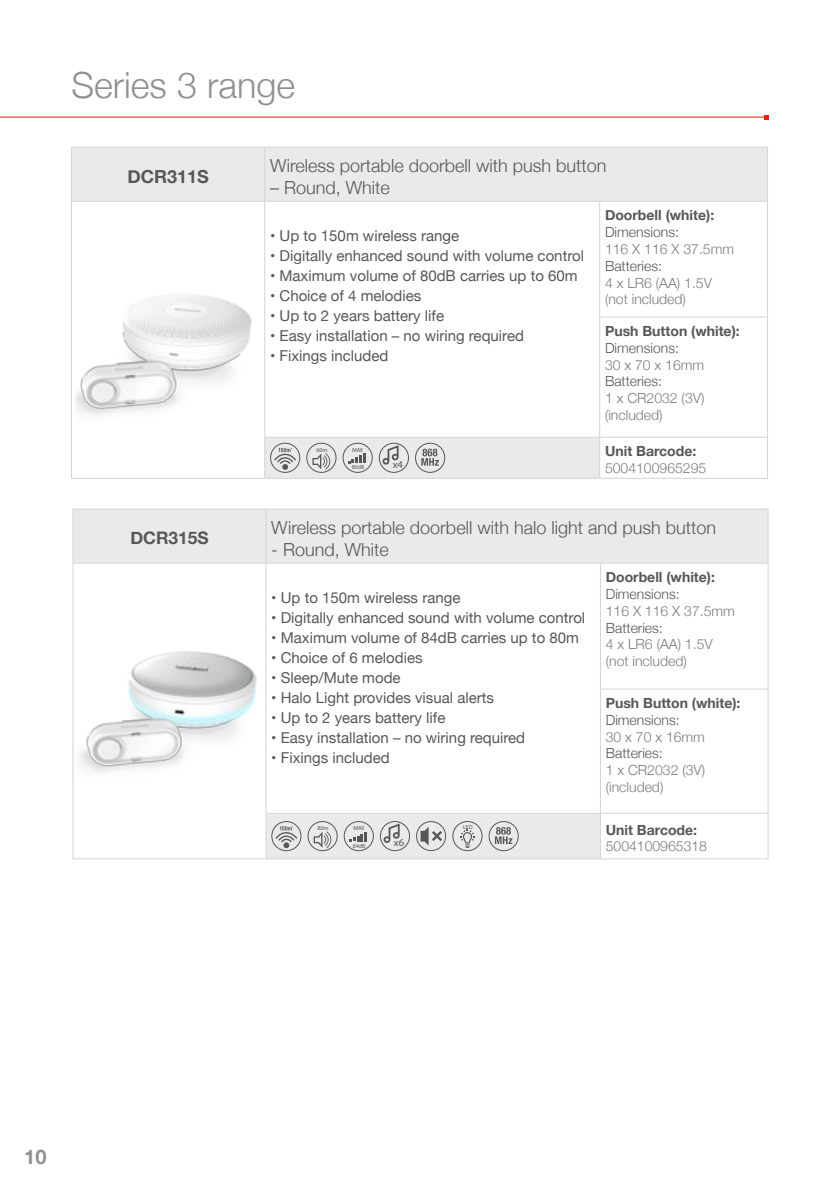
<style>
.page{position:relative;width:840px;height:1191px;background:#fff}
.page>*{position:absolute;margin:0;border:0;box-sizing:border-box;transform-origin:0 0}
.t1{font:300 36px "Helvetica Neue";color:#909090}
.t2{font:700 20px "Helvetica Neue";color:#909090}
.t3{font:300 18px "Helvetica Neue";color:#575756}
.t4{font:700 18px "Helvetica Neue";color:#575756}
.t5{font:700 17.2px "Helvetica Neue";color:#575756}
.t6{font:15px "Helvetica Neue";color:#575756}
.t7{font:300 14px/16.8px "Helvetica Neue";color:#7c7b7b}
.t8{font:700 14px "Helvetica Neue";color:#575756}
.t9{font:300 14px "Helvetica Neue";color:#575756}
.t10{font:10.4px "Myriad Pro";color:#575756;scale:1.04 1}
.t11{font:6px "Myriad Pro";color:#575756}
</style>
<div class="page">
<svg style="left:74px;top:509px;width:693px;height:349px"></svg>
<hr style="left:73px;top:508px;width:193px;height:1px;background:#d4d4d4">
<hr style="left:73px;top:509px;width:1px;height:54px;background:#d4d4d4">
<hr style="left:266px;top:508px;width:334px;height:1px;background:#d4d4d4">
<hr style="left:265px;top:509px;width:1px;height:54px;background:#d4d4d4">
<hr style="left:600px;top:508px;width:168px;height:1px;background:#d4d4d4">
<hr style="left:767px;top:509px;width:1px;height:54px;background:#d4d4d4">
<hr style="left:73px;top:563px;width:193px;height:1px;background:#d4d4d4">
<hr style="left:73px;top:563px;width:1px;height:126px;background:#d4d4d4">
<hr style="left:73px;top:689px;width:1px;height:124px;background:#d4d4d4">
<hr style="left:73px;top:813px;width:1px;height:45px;background:#d4d4d4">
<hr style="left:266px;top:563px;width:334px;height:1px;background:#d4d4d4">
<hr style="left:265px;top:563px;width:1px;height:126px;background:#d4d4d4">
<hr style="left:600px;top:563px;width:168px;height:1px;background:#d4d4d4">
<hr style="left:599px;top:563px;width:1px;height:125px;background:#d4d4d4">
<hr style="left:767px;top:563px;width:1px;height:125px;background:#d4d4d4">
<hr style="left:265px;top:689px;width:1px;height:124px;background:#d4d4d4">
<hr style="left:599px;top:688px;width:169px;height:1px;background:#d4d4d4">
<hr style="left:599px;top:689px;width:1px;height:124px;background:#d4d4d4">
<hr style="left:767px;top:689px;width:1px;height:124px;background:#d4d4d4">
<hr style="left:265px;top:813px;width:335px;height:1px;background:#d4d4d4">
<hr style="left:265px;top:813px;width:1px;height:45px;background:#d4d4d4">
<hr style="left:600px;top:813px;width:168px;height:1px;background:#d4d4d4">
<hr style="left:599px;top:813px;width:1px;height:45px;background:#d4d4d4">
<hr style="left:767px;top:813px;width:1px;height:45px;background:#d4d4d4">
<hr style="left:266px;top:858px;width:334px;height:1px;background:#d4d4d4">
<hr style="left:600px;top:858px;width:168px;height:1px;background:#d4d4d4">
<hr style="left:73px;top:858px;width:193px;height:1px;background:#d4d4d4">
<img style="left:75px;top:602px;width:189px;height:197px">
<svg style="left:271px;top:821px;width:30px;height:30px"></svg>
<svg style="left:307px;top:821px;width:30px;height:30px"></svg>
<svg style="left:343px;top:821px;width:30px;height:30px"></svg>
<svg style="left:379px;top:821px;width:31px;height:30px"></svg>
<svg style="left:416px;top:821px;width:30px;height:30px"></svg>
<svg style="left:452px;top:821px;width:30px;height:30px"></svg>
<svg style="left:488px;top:821px;width:30px;height:30px"></svg>
<svg style="left:72px;top:148px;width:694px;height:330px"></svg>
<hr style="left:71px;top:147px;width:193px;height:1px;background:#d4d4d4">
<hr style="left:71px;top:147px;width:1px;height:54px;background:#d4d4d4">
<hr style="left:264px;top:147px;width:335px;height:1px;background:#d4d4d4">
<hr style="left:264px;top:147px;width:1px;height:54px;background:#d4d4d4">
<hr style="left:599px;top:147px;width:168px;height:1px;background:#d4d4d4">
<hr style="left:766px;top:147px;width:1px;height:54px;background:#d4d4d4">
<hr style="left:71px;top:201px;width:193px;height:1px;background:#d4d4d4">
<hr style="left:71px;top:202px;width:1px;height:115px;background:#d4d4d4">
<hr style="left:71px;top:317px;width:1px;height:120px;background:#d4d4d4">
<hr style="left:71px;top:437px;width:1px;height:41px;background:#d4d4d4">
<hr style="left:264px;top:201px;width:335px;height:1px;background:#d4d4d4">
<hr style="left:264px;top:202px;width:1px;height:115px;background:#d4d4d4">
<hr style="left:599px;top:201px;width:168px;height:1px;background:#d4d4d4">
<hr style="left:599px;top:202px;width:1px;height:115px;background:#d4d4d4">
<hr style="left:766px;top:202px;width:1px;height:115px;background:#d4d4d4">
<hr style="left:264px;top:317px;width:1px;height:120px;background:#d4d4d4">
<hr style="left:599px;top:317px;width:168px;height:1px;background:#d4d4d4">
<hr style="left:599px;top:317px;width:1px;height:120px;background:#d4d4d4">
<hr style="left:766px;top:317px;width:1px;height:120px;background:#d4d4d4">
<hr style="left:264px;top:437px;width:335px;height:1px;background:#d4d4d4">
<hr style="left:264px;top:437px;width:1px;height:41px;background:#d4d4d4">
<hr style="left:599px;top:437px;width:168px;height:1px;background:#d4d4d4">
<hr style="left:599px;top:437px;width:1px;height:41px;background:#d4d4d4">
<hr style="left:766px;top:437px;width:1px;height:41px;background:#d4d4d4">
<hr style="left:264px;top:478px;width:335px;height:1px;background:#d4d4d4">
<hr style="left:599px;top:478px;width:168px;height:1px;background:#d4d4d4">
<hr style="left:71px;top:478px;width:193px;height:1px;background:#d4d4d4">
<img style="left:76px;top:237px;width:184px;height:206px">
<svg style="left:270px;top:443px;width:30px;height:30px"></svg>
<svg style="left:306px;top:443px;width:30px;height:30px"></svg>
<svg style="left:342px;top:443px;width:30px;height:30px"></svg>
<svg style="left:378px;top:443px;width:31px;height:30px"></svg>
<svg style="left:415px;top:443px;width:30px;height:30px"></svg>
<hr style="left:0;top:117px;width:766px;height:1px;background:#e42313">
<svg style="left:764px;top:115px;width:4px;height:4px"></svg>
<h1 class="t1" style="left:71px;top:56px;width:225px">Series 3 range</h1>
<p class="t4" style="left:127px;top:162px;width:83px">DCR311S</p>
<p class="t5" style="left:130px;top:525px;width:80px">DCR315S</p>
<p class="t3" style="left:270px;top:151px;width:338px">Wireless portable doorbell with push button</p>
<p class="t3" style="left:270px;top:173px;width:121px">– Round, White</p>
<p class="t6" style="left:270px;top:225px;width:190px">• Up to 150m wireless range</p>
<p class="t6" style="left:270px;top:245px;width:315px">• Digitally enhanced sound with volume control</p>
<p class="t6" style="left:270px;top:265px;width:309px">• Maximum volume of 80dB carries up to 60m</p>
<p class="t6" style="left:270px;top:285px;width:153px">• Choice of 4 melodies</p>
<p class="t6" style="left:270px;top:305px;width:175px">• Up to 2 years battery life</p>
<p class="t6" style="left:270px;top:325px;width:255px">• Easy installation – no wiring required</p>
<p class="t6" style="left:270px;top:345px;width:120px">• Fixings included</p>
<p class="t8" style="left:604px;top:204px;width:111px">Doorbell (white):</p>
<p class="t9" style="left:604px;top:221px;width:75px">Dimensions:</p>
<p class="t7" style="left:604px;top:240px;width:130px">116 X 116 X 37.5mm</p>
<p class="t9" style="left:604px;top:254px;width:59px">Batteries:</p>
<p class="t7" style="left:604px;top:273px;width:108px">4 x LR6 (AA) 1.5V (not included)</p>
<p class="t8" style="left:604px;top:320px;width:136px">Push Button (white):</p>
<p class="t9" style="left:604px;top:336px;width:75px">Dimensions:</p>
<p class="t7" style="left:604px;top:355px;width:101px">30 x 70 x 16mm</p>
<p class="t9" style="left:604px;top:370px;width:59px">Batteries:</p>
<p class="t7" style="left:604px;top:389px;width:101px">1 x CR2032 (3V) (included)</p>
<p class="t11" style="left:316px;top:446px;width:12px">60m</p>
<p class="t11" style="left:352px;top:446px;width:13px">MAX</p>
<p class="t11" style="left:351px;top:463px;width:14px">80dB</p>
<p class="t10" style="left:392px;top:458px;width:12px">x4</p>
<p class="t8" style="left:604px;top:440px;width:93px">Unit Barcode:</p>
<p class="t7" style="left:604px;top:459px;width:103px">5004100965295</p>
<p class="t3" style="left:271px;top:513px;width:446px">Wireless portable doorbell with halo light and push button</p>
<p class="t3" style="left:271px;top:534px;width:119px">- Round, White</p>
<p class="t6" style="left:271px;top:587px;width:190px">• Up to 150m wireless range</p>
<p class="t6" style="left:271px;top:607px;width:315px">• Digitally enhanced sound with volume control</p>
<p class="t6" style="left:271px;top:627px;width:309px">• Maximum volume of 84dB carries up to 80m</p>
<p class="t6" style="left:271px;top:647px;width:153px">• Choice of 6 melodies</p>
<p class="t6" style="left:271px;top:667px;width:131px">• Sleep/Mute mode</p>
<p class="t6" style="left:271px;top:687px;width:224px">• Halo Light provides visual alerts</p>
<p class="t6" style="left:271px;top:707px;width:175px">• Up to 2 years battery life</p>
<p class="t6" style="left:271px;top:727px;width:255px">• Easy installation – no wiring required</p>
<p class="t6" style="left:271px;top:747px;width:120px">• Fixings included</p>
<p class="t8" style="left:605px;top:566px;width:111px">Doorbell (white):</p>
<p class="t9" style="left:605px;top:582px;width:75px">Dimensions:</p>
<p class="t7" style="left:605px;top:601px;width:130px">116 X 116 X 37.5mm</p>
<p class="t9" style="left:605px;top:616px;width:59px">Batteries:</p>
<p class="t7" style="left:605px;top:635px;width:108px">4 x LR6 (AA) 1.5V (not included)</p>
<p class="t8" style="left:605px;top:692px;width:136px">Push Button (white):</p>
<p class="t9" style="left:605px;top:708px;width:75px">Dimensions:</p>
<p class="t7" style="left:605px;top:727px;width:101px">30 x 70 x 16mm</p>
<p class="t9" style="left:605px;top:742px;width:59px">Batteries:</p>
<p class="t7" style="left:605px;top:761px;width:101px">1 x CR2032 (3V) (included)</p>
<p class="t11" style="left:317px;top:824px;width:12px">80m</p>
<p class="t11" style="left:353px;top:824px;width:13px">MAX</p>
<p class="t11" style="left:352px;top:842px;width:14px">84dB</p>
<p class="t10" style="left:393px;top:836px;width:12px">x6</p>
<p class="t11" style="left:462px;top:823px;width:11px">LED</p>
<p class="t8" style="left:605px;top:818px;width:93px">Unit Barcode:</p>
<p class="t7" style="left:605px;top:837px;width:103px">5004100965318</p>
<h2 class="t2" style="left:24px;top:1141px;width:24px">10</h2>
</div>
